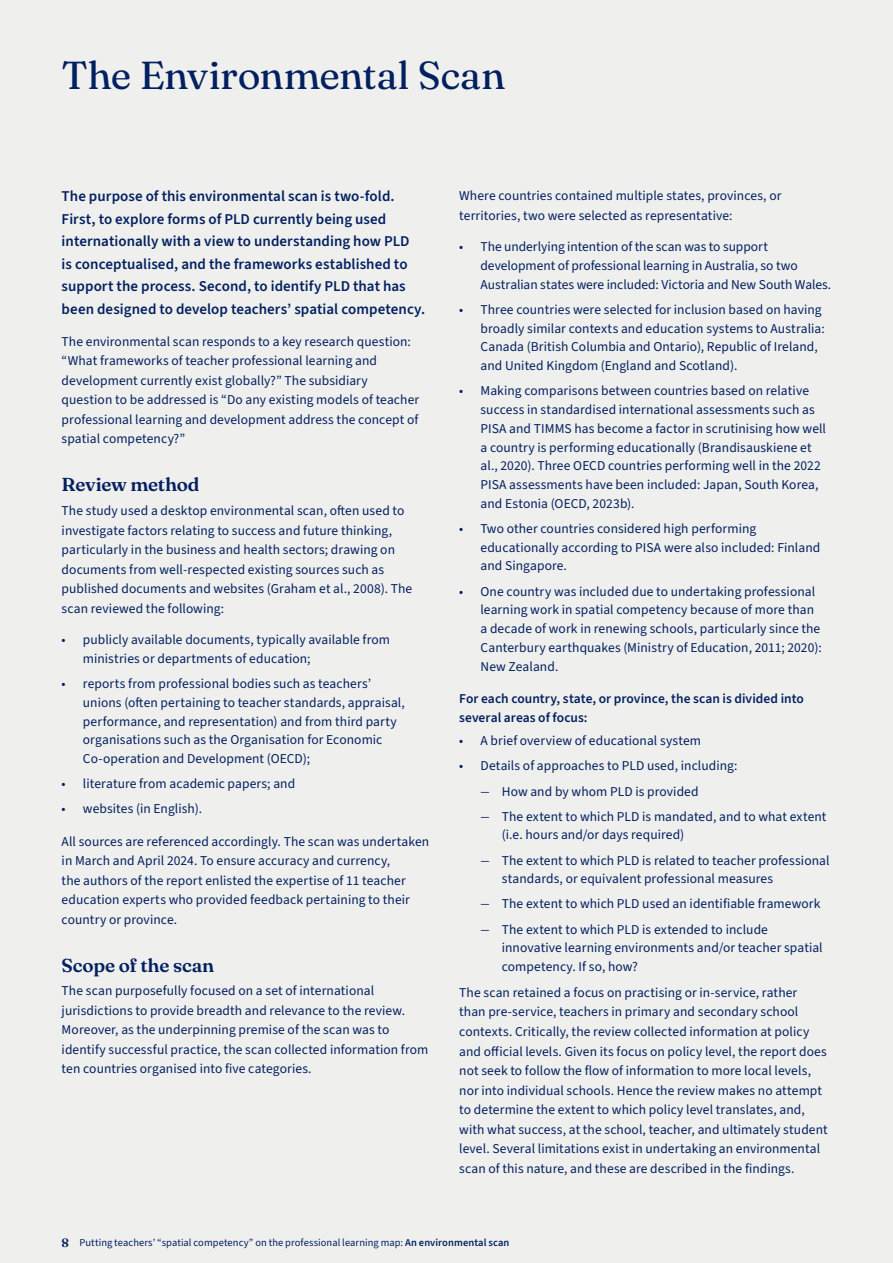
<style>
.page{position:relative;width:893px;height:1263px;background:#efefee}
.page>*{position:absolute;margin:0;border:0;box-sizing:border-box;transform-origin:0 0}
.t1{font:39px "Fraunces 9 pt";letter-spacing:-.01em;color:#02205f}
.t2{font:600 18.75px "Fraunces 9 pt";letter-spacing:-.015em;color:#02205f}
.intro{font:600 15px/22.5px "Source Sans 3";letter-spacing:.005em;color:#02205f}
.Body_copy{font:13.5px/19.5px "Source Sans 3";letter-spacing:.005em;color:#02205f}
.t3{font:600 13.5px/19.5px "Source Sans 3";letter-spacing:.005em;color:#02205f}
.t4{font:10.5px "Source Sans 3";letter-spacing:.005em;color:#02205f}
.s1{font-family:"Fraunces 9 pt";font-weight:600;font-size:12px}
.s2{font-weight:600}
</style>
<div class="page">
<h1 class="t1" style="left:62px;top:45px;width:445px">The Environmental Scan</h1>
<p class="intro" style="left:62px;top:185px;width:365px">The purpose of this environmental scan is two-fold.<br>First, to explore forms of PLD currently being used internationally with a view to understanding how PLD<br>is conceptualised, and the frameworks established to support the process. Second, to identify PLD that has been designed to develop teachers’ spatial competency.</p>
<p class="Body_copy" style="left:62px;top:332px;width:359px">The environmental scan responds to a key research question: “What frameworks of teacher professional learning and development currently exist globally?” The subsidiary question to be addressed is “Do any existing models of teacher professional learning and development address the concept of spatial competency?”</p>
<h2 class="t2" style="left:62px;top:470px;width:139px">Review method</h2>
<p class="Body_copy" style="left:62px;top:501px;width:352px">The study used a desktop environmental scan, often used to investigate factors relating to success and future thinking, particularly in the business and health sectors; drawing on documents from well-respected existing sources such as published documents and websites (Graham et al., 2008). The scan reviewed the following:</p>
<p class="Body_copy" style="left:83px;top:631px;width:309px;line-height:18.8px;text-indent:-21px">• publicly available documents, typically available from ministries or departments of education;</p>
<p class="Body_copy" style="left:83px;top:675px;width:323px;line-height:18.8px;text-indent:-21px">• reports from professional bodies such as teachers’ unions (often pertaining to teacher standards, appraisal, performance, and representation) and from third party organisations such as the Organisation for Economic Co-operation and Development (OECD);</p>
<p class="Body_copy" style="left:62px;top:774px;width:235px">• literature from academic papers; and</p>
<p class="Body_copy" style="left:62px;top:800px;width:142px">• websites (in English).</p>
<p class="Body_copy" style="left:62px;top:832px;width:369px">All sources are referenced accordingly. The scan was undertaken in March and April 2024. To ensure accuracy and currency,<br>the authors of the report enlisted the expertise of 11 teacher education experts who provided feedback pertaining to their country or province.</p>
<h2 class="t2" style="left:62px;top:950px;width:154px">Scope of the scan</h2>
<p class="Body_copy" style="left:62px;top:982px;width:368px">The scan purposefully focused on a set of international jurisdictions to provide breadth and relevance to the review.<br>Moreover, as the underpinning premise of the scan was to identify successful practice, the scan collected information from ten countries organised into five categories.</p>
<p class="Body_copy" style="left:459px;top:186px;width:324px">Where countries contained multiple states, provinces, or territories, two were selected as representative:</p>
<p class="Body_copy" style="left:480px;top:238px;width:352px;line-height:18.8px;text-indent:-21px">• The underlying intention of the scan was to support development of professional learning in Australia, so two<br>Australian states were included: Victoria and New South Wales.</p>
<p class="Body_copy" style="left:480px;top:300px;width:346px;line-height:18.8px;text-indent:-21px">• Three countries were selected for inclusion based on having broadly similar contexts and education systems to Australia:<br>Canada (British Columbia and Ontario), Republic of Ireland, and United Kingdom (England and Scotland).</p>
<p class="Body_copy" style="left:480px;top:382px;width:347px;line-height:18.8px;text-indent:-21px">• Making comparisons between countries based on relative success in standardised international assessments such as PISA and TIMMS has become a factor in scrutinising how well a country is performing educationally (Brandisauskiene et al., 2020). Three OECD countries performing well in the 2022<br>PISA assessments have been included: Japan, South Korea, and Estonia (OECD, 2023b).</p>
<p class="Body_copy" style="left:480px;top:519px;width:341px;line-height:18.8px;text-indent:-21px">• Two other countries considered high performing educationally according to PISA were also included: Finland and Singapore.</p>
<p class="Body_copy" style="left:480px;top:582px;width:343px;line-height:18.8px;text-indent:-21px">• One country was included due to undertaking professional learning work in spatial competency because of more than a decade of work in renewing schools, particularly since the Canterbury earthquakes (Ministry of Education, 2011; 2020):<br>New Zealand.</p>
<h4 class="t3" style="left:459px;top:689px;width:346px">For each country, state, or province, the scan is divided into several areas of focus:</h4>
<p class="Body_copy" style="left:459px;top:731px;width:243px">• A brief overview of educational system</p>
<p class="Body_copy" style="left:459px;top:757px;width:280px">• Details of approaches to PLD used, including:</p>
<p class="Body_copy" style="left:480px;top:782px;width:220px">ޯ How and by whom PLD is provided</p>
<p class="Body_copy" style="left:502px;top:807px;width:326px;line-height:18.8px;text-indent:-21px">ޯ The extent to which PLD is mandated, and to what extent (i.e. hours and/or days required)</p>
<p class="Body_copy" style="left:502px;top:851px;width:329px;line-height:18.8px;text-indent:-21px">ޯ The extent to which PLD is related to teacher professional standards, or equivalent professional measures</p>
<p class="Body_copy" style="left:480px;top:895px;width:341px">ޯ The extent to which PLD used an identifiable framework</p>
<p class="Body_copy" style="left:502px;top:920px;width:322px;line-height:18.8px;text-indent:-21px">ޯ The extent to which PLD is extended to include innovative learning environments and/or teacher spatial competency. If so, how?</p>
<p class="Body_copy" style="left:459px;top:983px;width:370px">The scan retained a focus on practising or in-service, rather<br>than pre-service, teachers in primary and secondary school contexts. Critically, the review collected information at policy and official levels. Given its focus on policy level, the report does not seek to follow the flow of information to more local levels, nor into individual schools. Hence the review makes no attempt to determine the extent to which policy level translates, and, with what success, at the school, teacher, and ultimately student level. Several limitations exist in undertaking an environmental scan of this nature, and these are described in the findings.</p>
<p class="t4" style="left:62px;top:1235px;width:449px"><span class="s1">8</span> Putting teachers’ “spatial competency” on the professional learning map: <span class="s2">An environmental scan</span></p>
</div>
